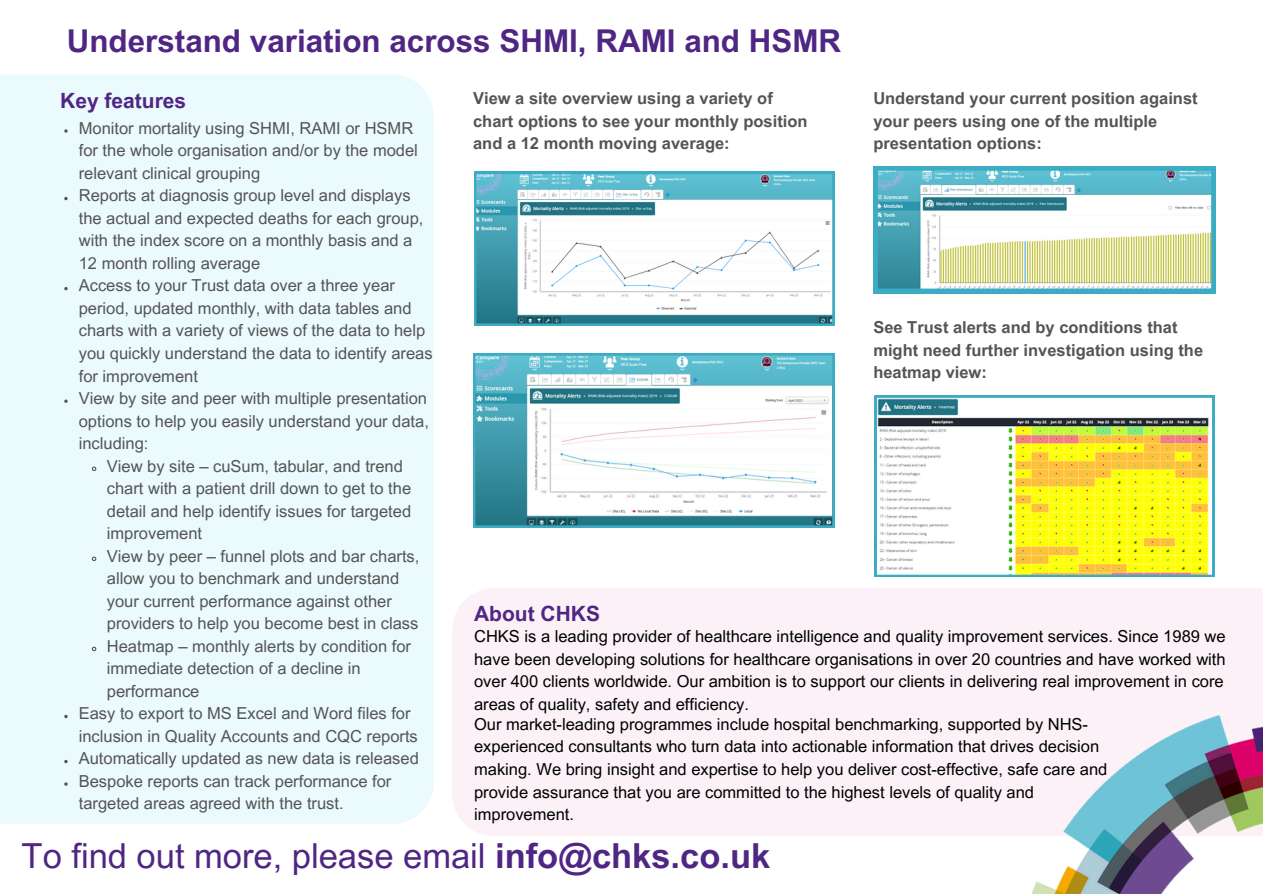
<style>
.page{position:relative;width:1263px;height:894px;background:#fff}
.page>*{position:absolute;margin:0;border:0;box-sizing:border-box;transform-origin:0 0}
.t1{font:34.5px "Arial MT Pro";color:#4f2683}
.t2{font:700 31.35px "Arial MT Pro";color:#4f2683}
.t3{font:700 21px "Arial MT Pro";color:#4f2683}
.t4{font:16.5px/22.5px "Arial MT Pro";color:#545454}
.t5{font:16.5px/22.5px "Arial MT Pro";color:#000;text-align:justify}
.t6{font:700 16.5px/22.5px "Arial MT Pro";color:#545454}
.s1{font-weight:700}
</style>
<div class="page">
<div style="left:452px;top:589px;width:811px;height:247px;background:#fbf1f7"></div>
<div style="left:0;top:74px;width:434px;height:749px;background:#ebfafc"></div>
<svg style="left:473px;top:353px;width:361px;height:174px"></svg>
<svg style="left:474px;top:172px;width:360px;height:153px"></svg>
<svg style="left:873px;top:166px;width:342px;height:127px"></svg>
<svg style="left:875px;top:395px;width:339px;height:181px"></svg>
<svg style="left:64px;top:129px;width:4px;height:4px"></svg>
<svg style="left:64px;top:197px;width:4px;height:3px"></svg>
<svg style="left:64px;top:287px;width:4px;height:3px"></svg>
<svg style="left:64px;top:399px;width:4px;height:4px"></svg>
<svg style="left:91px;top:465px;width:6px;height:7px"></svg>
<svg style="left:91px;top:555px;width:6px;height:7px"></svg>
<svg style="left:91px;top:645px;width:6px;height:7px"></svg>
<svg style="left:64px;top:714px;width:4px;height:4px"></svg>
<svg style="left:64px;top:759px;width:4px;height:4px"></svg>
<svg style="left:64px;top:782px;width:4px;height:3px"></svg>
<img style="left:968px;top:673px;width:295px;height:220px">
<p class="t2" style="left:67px;top:29px;width:776px">Understand variation across SHMI, RAMI and HSMR</p>
<h4 class="t3" style="left:60px;top:93px;width:127px">Key features</h4>
<p class="t6" style="left:473px;top:89px;width:336px">View a site overview using a variety of chart options to see your monthly position and a 12 month moving average:</p>
<p class="t6" style="left:873px;top:89px;width:326px">Understand your current position against your peers using one of the multiple presentation options:</p>
<p class="t4" style="left:79px;top:119px;width:341px">Monitor mortality using SHMI, RAMI or HSMR for the whole organisation and/or by the model relevant clinical grouping</p>
<p class="t4" style="left:79px;top:186px;width:346px">Reports at diagnosis group level and displays the actual and expected deaths for each group, with the index score on a monthly basis and a 12 month rolling average</p>
<p class="t4" style="left:79px;top:276px;width:355px">Access to your Trust data over a three year period, updated monthly, with data tables and charts with a variety of views of the data to help you quickly understand the data to identify areas for improvement</p>
<p class="t4" style="left:79px;top:389px;width:352px;text-align:justify">View by site and peer with multiple presentation options to help you easily understand your data, including:</p>
<p class="t4" style="left:107px;top:456px;width:306px">View by site – cuSum, tabular, and trend chart with a patient drill down to get to the detail and help identify issues for targeted improvement</p>
<p class="t4" style="left:107px;top:546px;width:314px">View by peer – funnel plots and bar charts, allow you to benchmark and understand your current performance against other providers to help you become best in class</p>
<h4 class="t4" style="left:107px;top:636px;width:306px">Heatmap – monthly alerts by condition for immediate detection of a decline in performance</h4>
<h4 class="t4" style="left:79px;top:704px;width:341px">Easy to export to MS Excel and Word files for inclusion in Quality Accounts and CQC reports</h4>
<p class="t4" style="left:79px;top:749px;width:342px">Automatically updated as new data is released</p>
<p class="t4" style="left:79px;top:771px;width:314px">Bespoke reports can track performance for targeted areas agreed with the trust.</p>
<p class="t6" style="left:873px;top:318px;width:331px">See Trust alerts and by conditions that might need further investigation using the heatmap view:</p>
<p class="t3" style="left:474px;top:605px;width:127px">About CHKS</p>
<p class="t5" style="left:474px;top:627px;width:753px">CHKS is a leading provider of healthcare intelligence and quality improvement services. Since 1989 we have been developing solutions for healthcare organisations in over 20 countries and have worked with over 400 clients worldwide. Our ambition is to support our clients in delivering real improvement in core areas of quality, safety and efficiency.</p>
<h2 class="t5" style="left:474px;top:714px;width:635px;text-align:left">Our market-leading programmes include hospital benchmarking, supported by NHS&shy;experienced consultants who turn data into actionable information that drives decision making. We bring insight and expertise to help you deliver cost-effective, safe care and provide assurance that you are committed to the highest levels of quality and improvement.</h2>
<p class="t1" style="left:22px;top:843px;width:750px">To find out more, please email <span class="s1">info@chks.co.uk</span></p>
</div>
